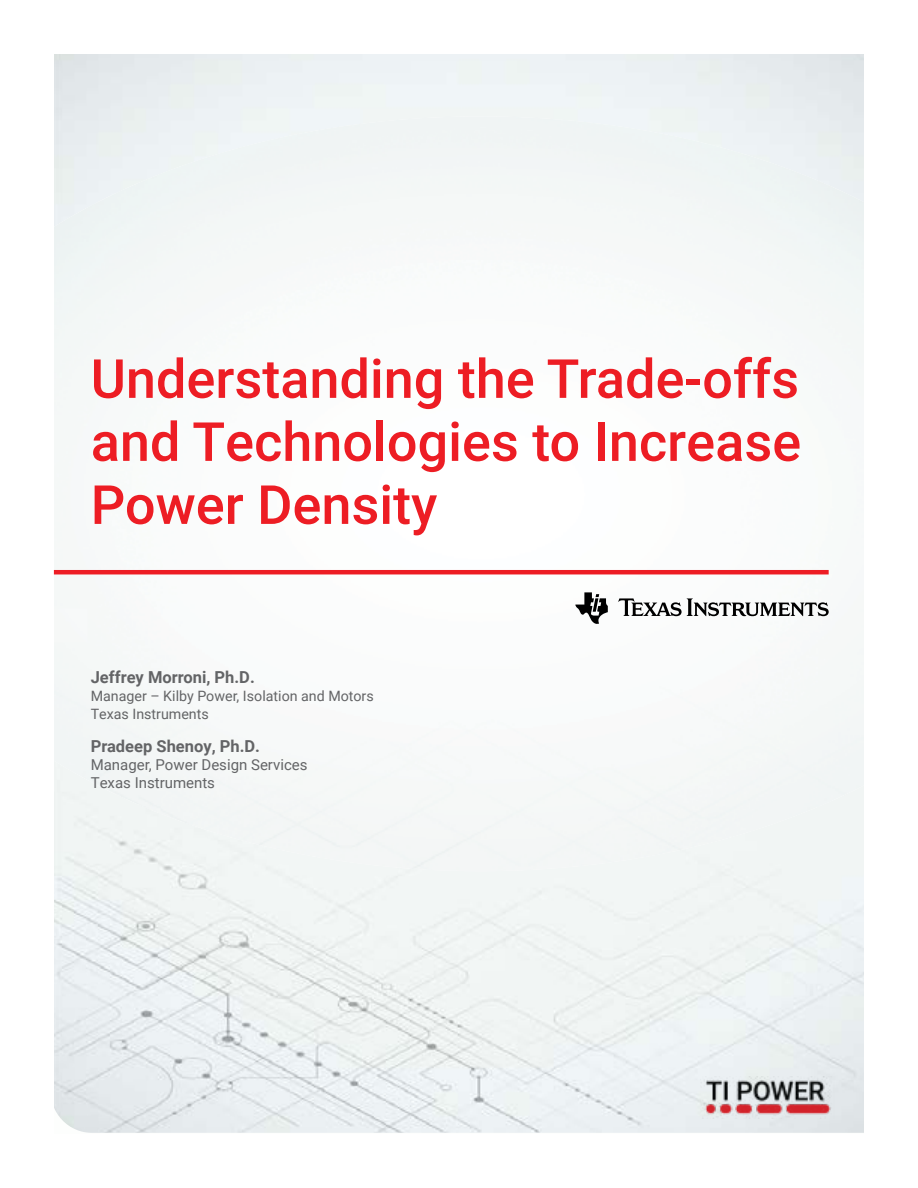
<style>
.page{position:relative;width:918px;height:1188px;background:#fff}
.page>*{position:absolute;margin:0;border:0;box-sizing:border-box;transform-origin:0 0}
.t1{font:500 54px/63px "Roboto";color:#ed1d24;text-align:justify}
.t2{font:700 16.5px "Roboto";color:#636466}
.t3{font:15px/18px "Roboto";color:#636466}
.t4{font:14.25px/18px "Roboto";color:#636466}
</style>
<div class="page">
<img style="left:54px;top:54px;width:810px;height:1079px">
<img style="left:159px;top:116px;width:661px;height:755px">
<div style="left:54px;top:174px;width:107px;height:640px;background:#f5f8f7"></div>
<div style="left:818px;top:181px;width:46px;height:626px;background:#f5f8f7"></div>
<svg style="left:575px;top:592px;width:33px;height:32px"></svg>
<svg style="left:618px;top:598px;width:211px;height:18px"></svg>
<img style="left:701px;top:1076px;width:133px;height:43px">
<hr style="left:54px;top:570px;width:775px;height:4px;background:#ed1d24">
<p class="t1" style="left:91px;top:345px;width:712px">Understanding the Trade-offs and Technologies to Increase Power Density</p>
<p class="t2" style="left:91px;top:666px;width:166px">Jeffrey Morroni, Ph.D.</p>
<p class="t4" style="left:91px;top:687px;width:285px">Manager – Kilby Power, Isolation and Motors<br>Texas Instruments</p>
<p class="t2" style="left:91px;top:735px;width:171px">Pradeep Shenoy, Ph.D.</p>
<p class="t3" style="left:91px;top:756px;width:218px">Manager, Power Design Services<br>Texas Instruments</p>
</div>
